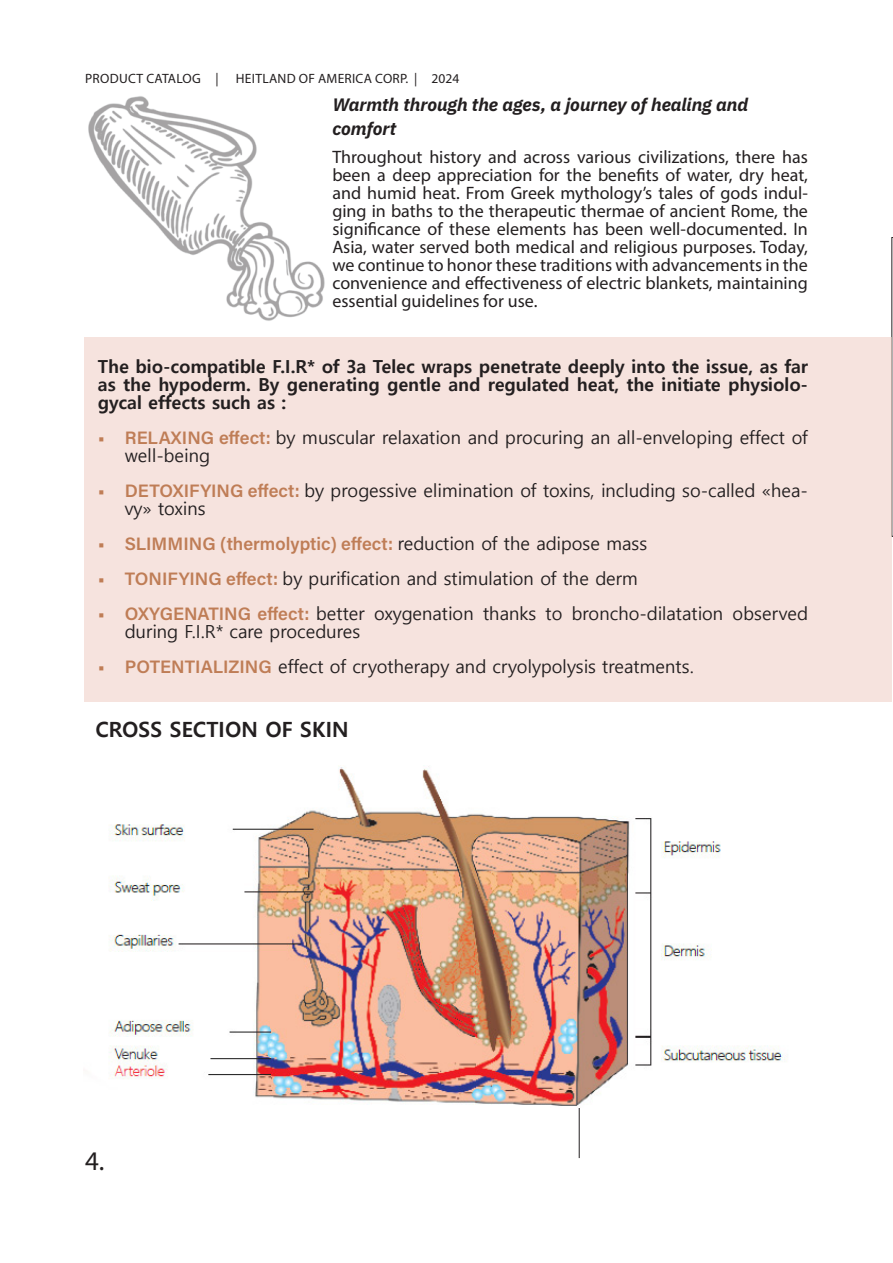
<style>
.page{position:relative;width:893px;height:1263px;background:#fff}
.page>*{position:absolute;margin:0;border:0;box-sizing:border-box;transform-origin:0 0}
.t1{font:27px "Myriad Pro";color:#231f20}
.t2{font:700 21px "Malgun Gothic";color:#231f20}
.Paragraph_style{font:18px/18px "Myriad Pro";color:#231f20;text-align:justify}
.t3{font:18px/18px "Malgun Gothic";color:#231f20}
.Paragraph_style-2{font:700 18px/18px "Malgun Gothic";color:#231f20;text-align:justify}
.t4{font:18px "Acumin Variable Concept";color:#bf7d56}
.Subtitles_pages{font:italic 700 18px/24px "IBM Plex Sans";color:#231f20}
.t5{font:13.5px "Myriad Pro";letter-spacing:.02em;color:#231f20}
.s1{font-family:"Acumin Variable Concept";color:#bf7d56}
.s2{font-family:"Malgun Gothic";color:#231f20}
</style>
<div class="page">
<hr style="left:579px;top:1097px;width:1px;height:61px;background:#231f20">
<img style="left:109px;top:765px;width:676px;height:343px">
<img style="left:88px;top:96px;width:237px;height:225px">
<svg style="left:892px;top:237px;width:1px;height:299px"></svg>
<div style="left:84px;top:337px;width:808px;height:365px;background:#f6e3de"></div>
<p class="t5" style="left:85px;top:70px;width:135px">PRODUCT CATALOG |</p>
<p class="t5" style="left:236px;top:70px;width:225px">HEITLAND OF AMERICA CORP. | 2024</p>
<p class="Subtitles_pages" style="left:332px;top:91px;width:417px">Warmth through the ages, a journey of healing and comfort</p>
<p class="Paragraph_style" style="left:332px;top:148px;width:477px">Throughout history and across various civilizations, there has been a deep appreciation for the benefits of water, dry heat, and humid heat. From Greek mythology’s tales of gods indul&shy;ging in baths to the therapeutic thermae of ancient Rome, the significance of these elements has been well-documented. In Asia, water served both medical and religious purposes. Today, we continue to honor these traditions with advancements in the convenience and effectiveness of electric blankets, maintaining essential guidelines for use.</p>
<p class="Paragraph_style-2" style="left:98px;top:358px;width:712px">The bio-compatible F.I.R* of 3a Telec wraps penetrate deeply into the issue, as far as the hypoderm. By generating gentle and regulated heat, the initiate physiolo&shy;gycal effects such as :</p>
<p class="t3" style="left:125px;top:429px;width:685px;text-indent:-27px"><span class="s1">• RELAXING effect:</span> by muscular relaxation and procuring an all-enveloping effect of well-being</p>
<p class="t3" style="left:125px;top:482px;width:685px;text-indent:-27px"><span class="s1">• DETOXIFYING effect:</span> by progessive elimination of toxins, including so-called «hea&shy;vy» toxins</p>
<p class="t4" style="left:98px;top:531px;width:551px">• SLIMMING (thermolyptic) effect: <span class="s2">reduction of the adipose mass</span></p>
<p class="t3" style="left:98px;top:570px;width:542px"><span class="s1">• TONIFYING effect:</span> by purification and stimulation of the derm</p>
<p class="t3" style="left:125px;top:605px;width:685px;text-indent:-27px"><span class="s1">• OXYGENATING effect:</span> better oxygenation thanks to broncho-dilatation observed during F.I.R* care procedures</p>
<p class="t3" style="left:98px;top:658px;width:597px"><span class="s1">• POTENTIALIZING</span> effect of cryotherapy and cryolypolysis treatments.</p>
<p class="t2" style="left:95px;top:717px;width:255px">CROSS SECTION OF SKIN</p>
<h1 class="t1" style="left:85px;top:1144px;width:21px">4.</h1>
</div>
